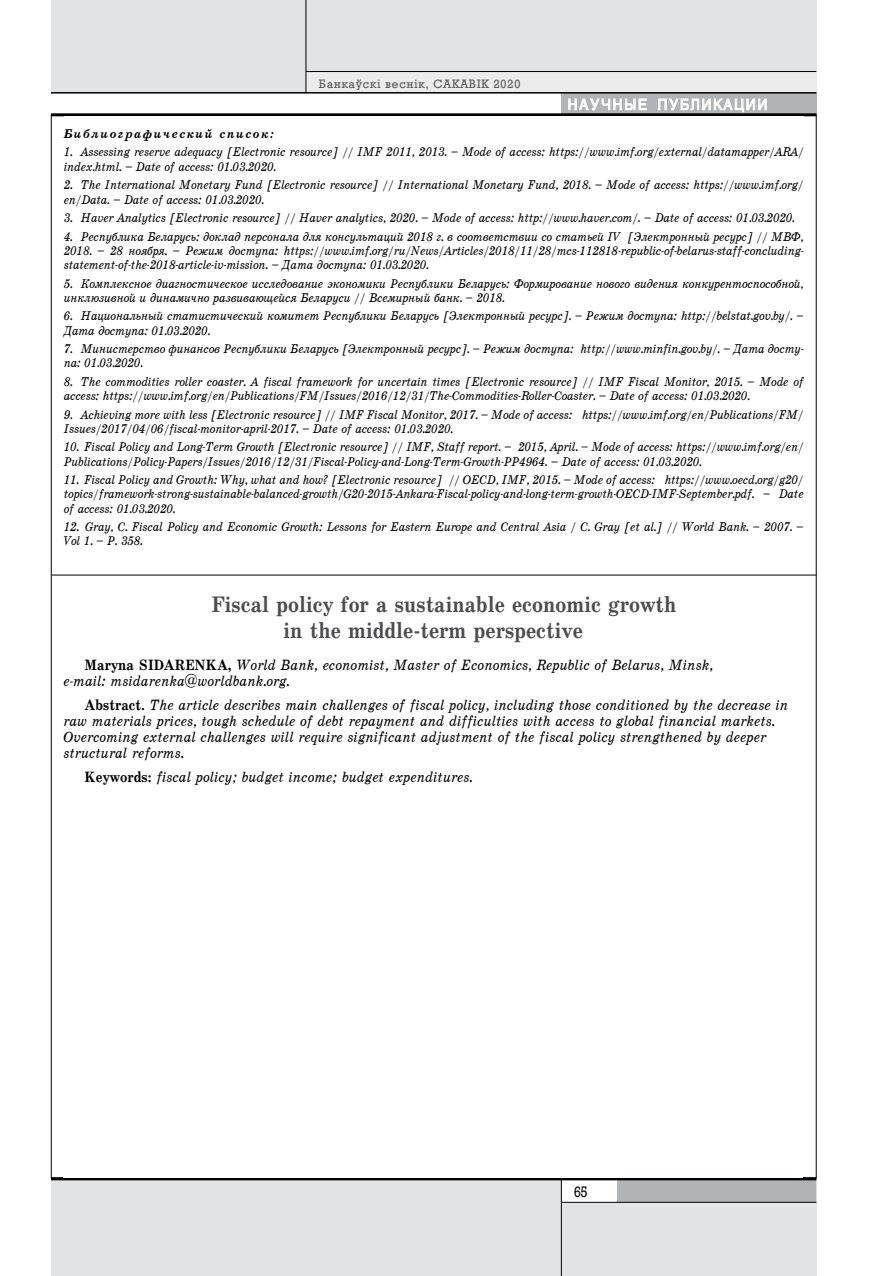
<style>
.page{position:relative;width:893px;height:1276px;background:#fff}
.page>*{position:absolute;margin:0;border:0;box-sizing:border-box;transform-origin:0 0}
.t1{font:22.5px/25.5px "School Book C Bold";color:#4d4d4f;scale:.9 1}
.t2{font:15px/15.8px "School Book C Italic";color:#000;scale:.9 1}
.t3{font:15px "Rodeo";color:#000;scale:.9 1}
.t4{font:12.75px/14.2px "School Book C Italic";letter-spacing:-.02em;color:#000;scale:.9 1}
.t5{font:italic 12.75px "School Book C Bold";letter-spacing:.1em;color:#000}
.t6{font:12px "Rodeo";letter-spacing:.08em;color:#58595b}
.s1{font-family:"School Book C Bold"}
</style>
<div class="page">
<div style="left:561px;top:1202px;width:255px;height:74px;background:#e2e3e4"></div>
<svg style="left:616px;top:1180px;width:200px;height:22px;background:#adafb1"></svg>
<div style="left:51px;top:1180px;width:510px;height:96px;background:#e2e3e4"></div>
<hr style="left:562px;top:1202px;width:254px;height:1px;background:#000">
<hr style="left:561px;top:1178px;width:1px;height:98px;background:#000">
<div style="left:51px;top:0;width:255px;height:93px;background:#e2e3e4"></div>
<div style="left:306px;top:0;width:510px;height:72px;background:#e2e3e4"></div>
<div style="left:306px;top:72px;width:510px;height:21px;background:#ebebec"></div>
<hr style="left:306px;top:0;width:1px;height:93px;background:#000">
<hr style="left:306px;top:71px;width:510px;height:1px;background:#000">
<div style="left:561px;top:94px;width:255px;height:21px;background:#b1b4b6"></div>
<svg style="left:568px;top:98px;width:79px;height:13px"></svg>
<svg style="left:658px;top:98px;width:109px;height:14px"></svg>
<hr style="left:51px;top:113px;width:765px;height:3px;background:#000">
<hr style="left:51px;top:1177px;width:765px;height:3px;background:#000">
<hr style="left:51px;top:92px;width:765px;height:2px;background:#000">
<hr style="left:51px;top:575px;width:765px;height:1px;background:#000">
<p class="t6" style="left:319px;top:77px;width:203px">Банкаўскі веснік, САКАВIК 2020</p>
<p class="t5" style="left:64px;top:127px;width:212px">Библиографический список:</p>
<p class="t4" style="left:64px;top:145px;width:824px">1. Assessing reserve adequacy [Electronic resource] // IMF 2011, 2013. – Mode of access: https://www.imf.org/external/datamapper/ARA/ index.html. – Date of access: 01.03.2020.</p>
<p class="t4" style="left:64px;top:178px;width:824px">2. The International Monetary Fund [Electronic resource] // International Monetary Fund, 2018. – Mode of access: https://www.imf.org/ en/Data. – Date of access: 01.03.2020.</p>
<p class="t4" style="left:64px;top:211px;width:814px">3. Haver Analytics [Electronic resource] // Haver analytics, 2020. – Mode of access: http://www.haver.com/. – Date of access: 01.03.2020.</p>
<p class="t4" style="left:64px;top:229px;width:824px;text-align:justify">4. Республика Беларусь: доклад персонала для консультаций 2018 г. в соответствии со статьей IV [Электронный ресурс] // МВФ, 2018. – 28 ноября. – Режим доступа: https://www.imf.org/ru/News/Articles/2018/11/28/mcs-112818-republic-of-belarus-staff-concluding&shy;statement-of-the-2018-article-iv-mission. – Дата доступа: 01.03.2020.</p>
<p class="t4" style="left:64px;top:276px;width:823px">5. Комплексное диагностическое исследование экономики Республики Беларусь: Формирование нового видения конкурентоспособной, инклюзивной и динамично развивающейся Беларуси // Всемирный банк. – 2018.</p>
<p class="t4" style="left:64px;top:309px;width:823px">6. Национальный статистический комитет Республики Беларусь [Электронный ресурс]. – Режим доступа: http://belstat.gov.by/. –<br>Дата доступа: 01.03.2020.</p>
<p class="t4" style="left:64px;top:342px;width:824px">7. Министерство финансов Республики Беларусь [Электронный ресурс]. – Режим доступа: http://www.minfin.gov.by/. – Дата досту&shy;па: 01.03.2020.</p>
<p class="t4" style="left:64px;top:374px;width:824px">8. The commodities roller coaster. A fiscal framework for uncertain times [Electronic resource] // IMF Fiscal Monitor, 2015. – Mode of access: https://www.imf.org/en/Publications/FM/Issues/2016/12/31/The-Commodities-Roller-Coaster. – Date of access: 01.03.2020.</p>
<p class="t4" style="left:64px;top:407px;width:824px">9. Achieving more with less [Electronic resource] // IMF Fiscal Monitor, 2017. – Mode of access: https://www.imf.org/en/Publications/FM/<br>Issues/2017/04/06/fiscal-monitor-april-2017. – Date of access: 01.03.2020.</p>
<p class="t4" style="left:64px;top:440px;width:824px">10. Fiscal Policy and Long-Term Growth [Electronic resource] // IMF, Staff report. – 2015, Аpril. – Mode of access: https://www.imf.org/en/<br>Publications/Policy-Papers/Issues/2016/12/31/Fiscal-Policy-and-Long-Term-Growth-PP4964. – Date of access: 01.03.2020.</p>
<p class="t4" style="left:64px;top:473px;width:824px;text-align:justify">11. Fiscal Policy and Growth: Why, what and how? [Electronic resource] // OECD, IMF, 2015. – Mode of access: https://www.oecd.org/g20/ topics/framework-strong-sustainable-balanced-growth/G20-2015-Ankara-Fiscal-policy-and-long-term-growth-OECD-IMF-September.pdf. – Date of access: 01.03.2020.</p>
<p class="t4" style="left:64px;top:520px;width:823px">12. Gray, C. Fiscal Policy and Economic Growth: Lessons for Eastern Europe and Central Asia / C. Gray [et al.] // World Bank. – 2007. –<br>Vol 1. – P. 358.</p>
<h1 class="t1" style="left:284px;top:592px;width:438px;text-indent:-72px">Fiscal policy for a sustainable economic growth in the middle-term perspective</h1>
<p class="t2" style="left:63px;top:657px;width:723px;text-indent:21px"><span class="s1">Maryna SIDARENKA,</span> World Bank, economist, Master of Economics, Republic of Belarus, Minsk, e-mail: msidarenka@worldbank.org.</p>
<p class="t2" style="left:63px;top:697px;width:807px;text-indent:21px"><span class="s1">Abstract.</span> The article describes main challenges of fiscal policy, including those conditioned by the decrease in raw materials prices, tough schedule of debt repayment and difficulties with access to global financial markets.<br>Overcoming external challenges will require significant adjustment of the fiscal policy strengthened by deeper structural reforms.</p>
<p class="t2" style="left:85px;top:769px;width:433px"><span class="s1">Keywords:</span> fiscal policy; budget income; budget expenditures.</p>
<p class="t3" style="left:574px;top:1183px;width:16px">65</p>
</div>
